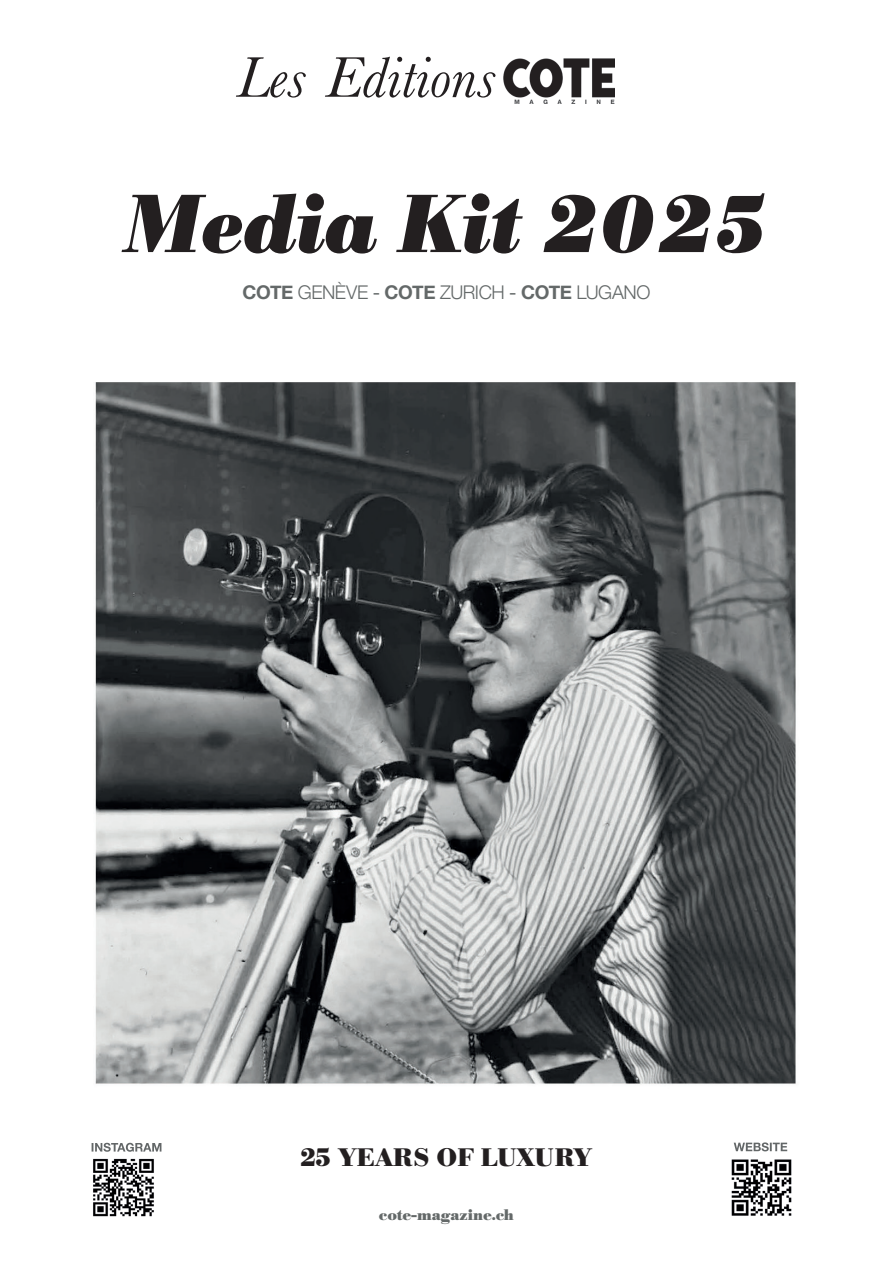
<style>
.page{position:relative;width:893px;height:1263px;background:#fff}
.page>*{position:absolute;margin:0;border:0;box-sizing:border-box;transform-origin:0 0}
.t1{font:italic 700 81.15px "Bodoni BE";color:#231f20}
.t2{font:700 25.05px "Bodoni BE";color:#231f20}
.t3{font:300 18.9px "Helvetica Neue";letter-spacing:-.025em;color:#646969}
.t4{font:700 15px "Bodoni BE";color:#646969}
.s1{font-weight:700}
.s2{font-weight:400}
</style>
<div class="page">
<svg style="left:236px;top:57px;width:70px;height:41px"></svg>
<svg style="left:325px;top:57px;width:170px;height:41px"></svg>
<img style="left:503px;top:58px;width:111px;height:45px">
<img style="left:95px;top:383px;width:701px;height:702px">
<img style="left:731px;top:1159px;width:61px;height:57px">
<svg style="left:92px;top:1143px;width:69px;height:9px"></svg>
<svg style="left:734px;top:1142px;width:53px;height:9px"></svg>
<img style="left:93px;top:1158px;width:61px;height:59px">
<h1 class="t1" style="left:125px;top:173px;width:645px">Media Kit 2025</h1>
<p class="t3" style="left:242px;top:277px;width:409px"><span class="s1">COTE</span> GENÈVE <span class="s2">-</span> <span class="s1">COTE</span> ZURICH <span class="s2">-</span> <span class="s1">COTE</span> LUGANO</p>
<h2 class="t2" style="left:300px;top:1142px;width:294px">25 YEARS OF LUXURY</h2>
<p class="t4" style="left:379px;top:1205px;width:136px">cote-magazine.ch</p>
</div>
